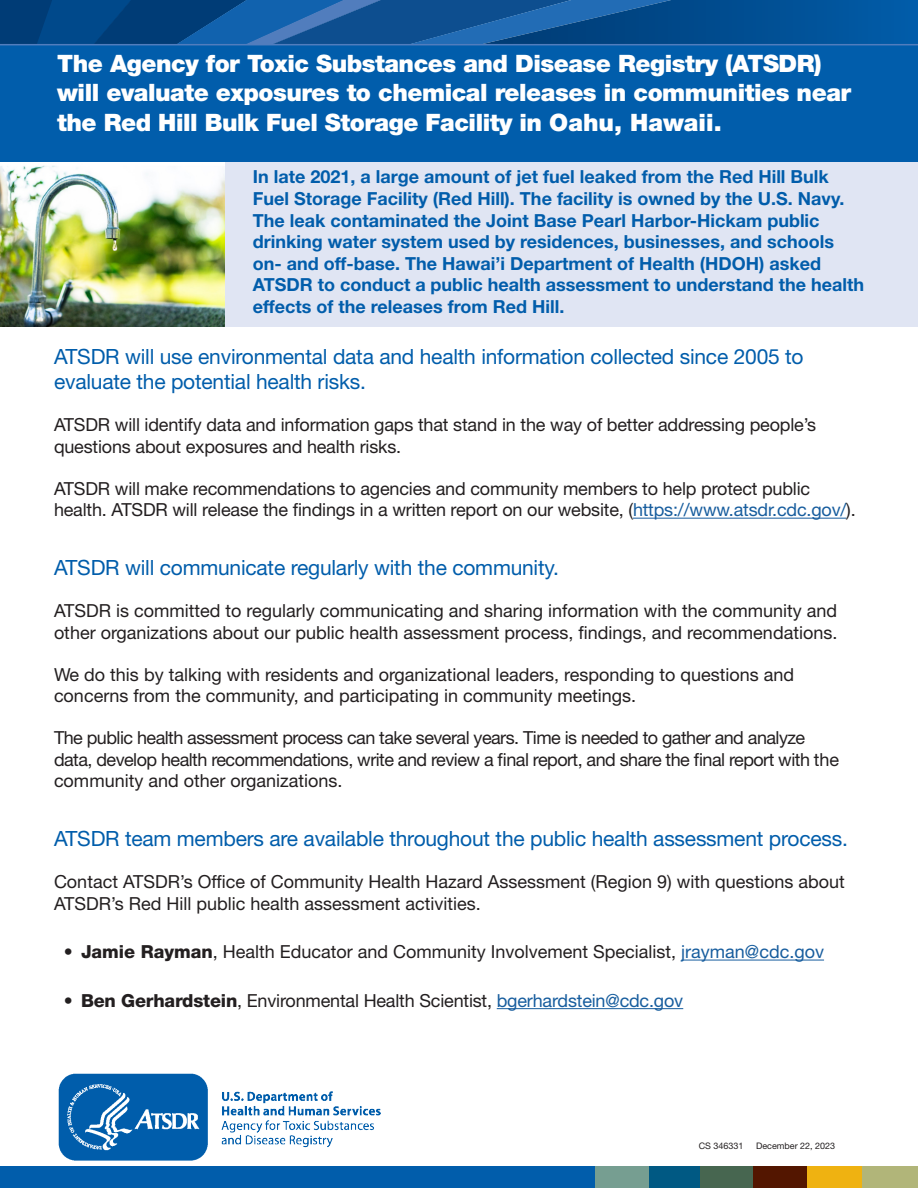
<style>
.page{position:relative;width:918px;height:1188px;background:#fff}
.page>*{position:absolute;margin:0;border:0;box-sizing:border-box;transform-origin:0 0}
.H1-_title{font:900 24px/29.4px "Helvetica Neue LT Std";letter-spacing:-.02em;color:#fff}
.H2-1{font:21px/25.2px "Helvetica Neue LT Std";letter-spacing:-.01em;color:#015dab}
.t1{font:18px/21.6px "Helvetica Neue LT Std";color:#231f20}
.t2{font:700 18px/21.6px "Helvetica Neue LT Std";color:#015dab}
.t3{font:18px/21.6px "Helvetica Neue LT Std";letter-spacing:-.03em;color:#231f20}
.t4{font:9px "Helvetica Neue LT Std";color:#231f20}
.s1{color:#175d9e}
.s2{font-weight:800}
</style>
<div class="page">
<svg style="left:0;top:0;width:918px;height:44px;background:#0a5193"></svg>
<div style="left:0;top:45px;width:918px;height:117px;background:#015dab"></div>
<hr style="left:0;top:44px;width:918px;height:1px;background:#517dbd">
<div style="left:0;top:1167px;width:597px;height:21px;background:#015dab"></div>
<div style="left:647px;top:1167px;width:54px;height:21px;background:#005983"></div>
<div style="left:700px;top:1167px;width:54px;height:21px;background:#476650"></div>
<div style="left:754px;top:1167px;width:53px;height:21px;background:#531600"></div>
<div style="left:807px;top:1167px;width:56px;height:21px;background:#efb211"></div>
<div style="left:863px;top:1167px;width:55px;height:21px;background:#b1b579"></div>
<div style="left:595px;top:1167px;width:53px;height:21px;background:#769e91"></div>
<img style="left:58px;top:1073px;width:322px;height:88px">
<img style="left:0;top:162px;width:226px;height:164px">
<div style="left:226px;top:162px;width:692px;height:164px;background:#e0e5f3"></div>
<hr style="left:633px;top:518px;width:213px;height:1px;background:#175d9e">
<hr style="left:681px;top:960px;width:143px;height:1px;background:#175d9e">
<hr style="left:497px;top:1008px;width:186px;height:1px;background:#175d9e">
<h1 class="H1-_title" style="left:57px;top:48px;width:795px">The Agency for Toxic Substances and Disease Registry (ATSDR) will evaluate exposures to chemical releases in communities near the Red Hill Bulk Fuel Storage Facility in Oahu, Hawaii.</h1>
<p class="t2" style="left:253px;top:166px;width:613px">In late 2021, a large amount of jet fuel leaked from the Red Hill Bulk Fuel Storage Facility (Red Hill). The facility is owned by the U.S. Navy.<br>The leak contaminated the Joint Base Pearl Harbor-Hickam public drinking water system used by residences, businesses, and schools on- and off-base. The Hawai’i Department of Health (HDOH) asked ATSDR to conduct a public health assessment to understand the health effects of the releases from Red Hill.</p>
<p class="H2-1" style="left:54px;top:344px;width:751px">ATSDR will use environmental data and health information collected since 2005 to evaluate the potential health risks.</p>
<p class="t1" style="left:54px;top:414px;width:764px">ATSDR will identify data and information gaps that stand in the way of better addressing people’s questions about exposures and health risks.</p>
<p class="t1" style="left:54px;top:477px;width:803px">ATSDR will make recommendations to agencies and community members to help protect public health. ATSDR will release the findings in a written report on our website, (<span class="s1">https://www.atsdr.cdc.gov/</span>).</p>
<p class="H2-1" style="left:54px;top:555px;width:507px">ATSDR will communicate regularly with the community.</p>
<p class="t1" style="left:54px;top:600px;width:785px">ATSDR is committed to regularly communicating and sharing information with the community and other organizations about our public health assessment process, findings, and recommendations.</p>
<p class="t1" style="left:54px;top:663px;width:742px">We do this by talking with residents and organizational leaders, responding to questions and concerns from the community, and participating in community meetings.</p>
<p class="t3" style="left:54px;top:727px;width:787px">The public health assessment process can take several years. Time is needed to gather and analyze data, develop health recommendations, write and review a final report, and share the final report with the community and other organizations.</p>
<p class="H2-1" style="left:54px;top:826px;width:795px">ATSDR team members are available throughout the public health assessment process.</p>
<p class="t1" style="left:54px;top:871px;width:792px">Contact ATSDR’s Office of Community Health Hazard Assessment (Region 9) with questions about<br>ATSDR’s Red Hill public health assessment activities.</p>
<p class="t1" style="left:64px;top:941px;width:762px">• <span class="s2">Jamie Rayman</span>, Health Educator and Community Involvement Specialist, <span class="s1">jrayman@cdc.gov</span></p>
<p class="t1" style="left:64px;top:989px;width:621px">• <span class="s2">Ben Gerhardstein</span>, Environmental Health Scientist, <span class="s1">bgerhardstein@cdc.gov</span></p>
<p class="t4" style="left:699px;top:1140px;width:46px">CS 346331</p>
<p class="t4" style="left:756px;top:1140px;width:81px">December 22, 2023</p>
</div>
